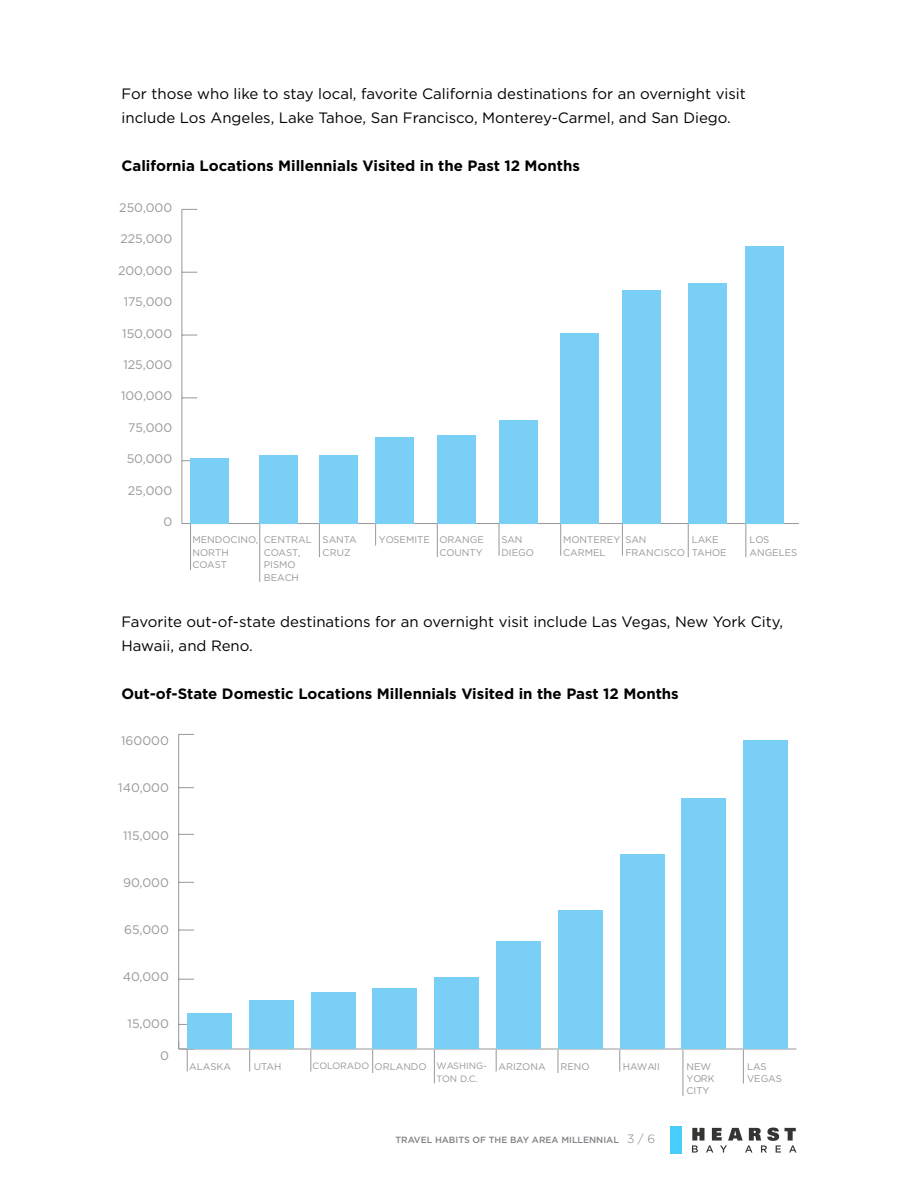
<style>
.page{position:relative;width:918px;height:1188px;background:#fff}
.page>*{position:absolute;margin:0;border:0;box-sizing:border-box;transform-origin:0 0}
.t1{font:15px/24px "Gotham";color:#000}
.t2{font:700 15px "Gotham";color:#000}
.t3{font:12.45px "Gotham";color:#989899}
.t4{font:9.6px/12.5px "Gotham";color:#989899}
.t5{font:9.3px/12.5px "Gotham";color:#989899}
.t6{font:500 9px "Gotham";color:#808285}
.s1{font-size:9.6px}
.s2{font-weight:300;font-size:12px}
</style>
<div class="page">
<svg style="left:692px;top:1128px;width:104px;height:25px"></svg>
<div style="left:670px;top:1126px;width:12px;height:28px;background:#48ccfc"></div>
<hr style="left:560px;top:524px;width:1px;height:32px;background:#989899">
<hr style="left:190px;top:524px;width:1px;height:46px;background:#989899">
<hr style="left:260px;top:524px;width:1px;height:58px;background:#989899">
<hr style="left:319px;top:524px;width:1px;height:33px;background:#989899">
<hr style="left:437px;top:524px;width:1px;height:33px;background:#989899">
<hr style="left:499px;top:524px;width:1px;height:32px;background:#989899">
<hr style="left:622px;top:524px;width:1px;height:32px;background:#989899">
<hr style="left:688px;top:524px;width:1px;height:33px;background:#989899">
<hr style="left:746px;top:524px;width:1px;height:33px;background:#989899">
<svg style="left:375px;top:524px;width:1px;height:22px"></svg>
<hr style="left:182px;top:523px;width:617px;height:1px;background:#989899">
<hr style="left:182px;top:209px;width:1px;height:315px;background:#989899">
<svg style="left:182px;top:398px;width:15px;height:1px"></svg>
<svg style="left:183px;top:335px;width:14px;height:1px"></svg>
<svg style="left:183px;top:272px;width:14px;height:1px"></svg>
<svg style="left:183px;top:209px;width:14px;height:1px"></svg>
<div style="left:191px;top:458px;width:38px;height:66px;background:#79cff5"></div>
<div style="left:260px;top:455px;width:38px;height:69px;background:#79cff5"></div>
<div style="left:319px;top:455px;width:39px;height:69px;background:#79cff5"></div>
<div style="left:376px;top:437px;width:38px;height:87px;background:#79cff5"></div>
<div style="left:437px;top:435px;width:39px;height:89px;background:#79cff5"></div>
<div style="left:499px;top:420px;width:38px;height:104px;background:#79cff5"></div>
<div style="left:561px;top:333px;width:38px;height:191px;background:#79cff5"></div>
<div style="left:622px;top:290px;width:39px;height:234px;background:#79cff5"></div>
<div style="left:688px;top:283px;width:38px;height:241px;background:#79cff5"></div>
<div style="left:746px;top:246px;width:38px;height:278px;background:#79cff5"></div>
<svg style="left:558px;top:1050px;width:1px;height:23px"></svg>
<svg style="left:249px;top:1050px;width:1px;height:22px"></svg>
<svg style="left:311px;top:1050px;width:1px;height:22px"></svg>
<hr style="left:434px;top:1050px;width:1px;height:33px;background:#989899">
<svg style="left:372px;top:1050px;width:1px;height:23px"></svg>
<svg style="left:496px;top:1050px;width:1px;height:22px"></svg>
<svg style="left:620px;top:1050px;width:1px;height:22px"></svg>
<hr style="left:683px;top:1050px;width:1px;height:46px;background:#989899">
<hr style="left:743px;top:1050px;width:1px;height:34px;background:#989899">
<hr style="left:179px;top:1049px;width:618px;height:1px;background:#989899">
<hr style="left:178px;top:734px;width:1px;height:315px;background:#989899">
<svg style="left:178px;top:1041px;width:16px;height:31px"></svg>
<svg style="left:179px;top:979px;width:15px;height:1px"></svg>
<svg style="left:179px;top:930px;width:15px;height:1px"></svg>
<svg style="left:179px;top:882px;width:15px;height:1px"></svg>
<svg style="left:179px;top:834px;width:15px;height:1px"></svg>
<svg style="left:179px;top:787px;width:15px;height:1px"></svg>
<svg style="left:179px;top:734px;width:15px;height:1px"></svg>
<div style="left:187px;top:1014px;width:45px;height:35px;background:#79cff5"></div>
<div style="left:249px;top:1001px;width:45px;height:48px;background:#79cff5"></div>
<div style="left:311px;top:993px;width:44px;height:56px;background:#79cff5"></div>
<div style="left:373px;top:988px;width:44px;height:61px;background:#79cff5"></div>
<div style="left:434px;top:977px;width:45px;height:72px;background:#79cff5"></div>
<div style="left:496px;top:942px;width:45px;height:107px;background:#79cff5"></div>
<div style="left:558px;top:911px;width:45px;height:138px;background:#79cff5"></div>
<div style="left:620px;top:854px;width:44px;height:195px;background:#79cff5"></div>
<div style="left:682px;top:798px;width:44px;height:251px;background:#79cff5"></div>
<div style="left:743px;top:741px;width:45px;height:308px;background:#79cff5"></div>
<p class="t1" style="left:122px;top:81px;width:626px">For those who like to stay local, favorite California destinations for an overnight visit include Los Angeles, Lake Tahoe, San Francisco, Monterey-Carmel, and San Diego.</p>
<p class="t2" style="left:122px;top:156px;width:460px">California Locations Millennials Visited in the Past 12 Months</p>
<p class="t3" style="left:119px;top:200px;width:54px">250,000</p>
<p class="t3" style="left:120px;top:231px;width:53px">225,000</p>
<p class="t3" style="left:118px;top:262px;width:56px">200,000</p>
<p class="t3" style="left:124px;top:294px;width:50px">175,000</p>
<p class="t3" style="left:122px;top:325px;width:51px">150,000</p>
<p class="t3" style="left:123px;top:357px;width:50px">125,000</p>
<p class="t3" style="left:121px;top:388px;width:53px">100,000</p>
<p class="t3" style="left:128px;top:419px;width:45px">75,000</p>
<p class="t3" style="left:127px;top:451px;width:47px">50,000</p>
<p class="t3" style="left:128px;top:483px;width:46px">25,000</p>
<p class="t3" style="left:163px;top:514px;width:10px">0</p>
<p class="t4" style="left:692px;top:534px;width:36px">LAKE<br>TAHOE</p>
<p class="t4" style="left:750px;top:534px;width:49px">LOS<br>ANGELES</p>
<p class="t4" style="left:193px;top:534px;width:67px">MENDOCINO,<br>NORTH<br>COAST</p>
<p class="t4" style="left:264px;top:534px;width:49px">CENTRAL<br>COAST,<br>PISMO<br>BEACH</p>
<p class="t4" style="left:323px;top:534px;width:36px">SANTA<br>CRUZ</p>
<p class="t4" style="left:379px;top:534px;width:106px;text-align:right">YOSEMITE ORANGE<br>COUNTY</p>
<p class="t4" style="left:501px;top:534px;width:34px">SAN<br>DIEGO</p>
<p class="t4" style="left:563px;top:534px;width:59px">MONTEREY<br>CARMEL</p>
<p class="t4" style="left:625px;top:534px;width:61px">SAN<br>FRANCISCO</p>
<p class="t1" style="left:122px;top:609px;width:663px">Favorite out-of-state destinations for an overnight visit include Las Vegas, New York City,<br>Hawaii, and Reno.</p>
<p class="t2" style="left:122px;top:684px;width:559px">Out-of-State Domestic Locations Millennials Visited in the Past 12 Months</p>
<p class="t3" style="left:121px;top:733px;width:49px">160000</p>
<p class="t3" style="left:118px;top:780px;width:52px">140,000</p>
<p class="t3" style="left:123px;top:827px;width:47px">115,000</p>
<p class="t3" style="left:123px;top:874px;width:48px">90,000</p>
<p class="t3" style="left:124px;top:922px;width:46px">65,000</p>
<p class="t3" style="left:123px;top:969px;width:48px">40,000</p>
<p class="t3" style="left:128px;top:1016px;width:43px">15,000</p>
<p class="t3" style="left:160px;top:1048px;width:10px">0</p>
<p class="t4" style="left:189px;top:1060px;width:43px">ALASKA</p>
<p class="t4" style="left:254px;top:1060px;width:29px">UTAH</p>
<p class="t5" style="left:437px;top:1060px;width:52px;text-indent:-124px">COLORADO <span class="s1">ORLANDO</span> WASHING-<br>TON D.C.</p>
<p class="t4" style="left:499px;top:1060px;width:49px">ARIZONA</p>
<p class="t4" style="left:560px;top:1060px;width:31px">RENO</p>
<p class="t4" style="left:623px;top:1060px;width:39px">HAWAII</p>
<p class="t6" style="left:395px;top:1134px;width:261px">TRAVEL HABITS OF THE BAY AREA MILLENNIAL <span class="s2">3 / 6</span></p>
<p class="t4" style="left:686px;top:1060px;width:30px">NEW<br>YORK<br>CITY</p>
<p class="t4" style="left:747px;top:1060px;width:37px">LAS<br>VEGAS</p>
</div>
